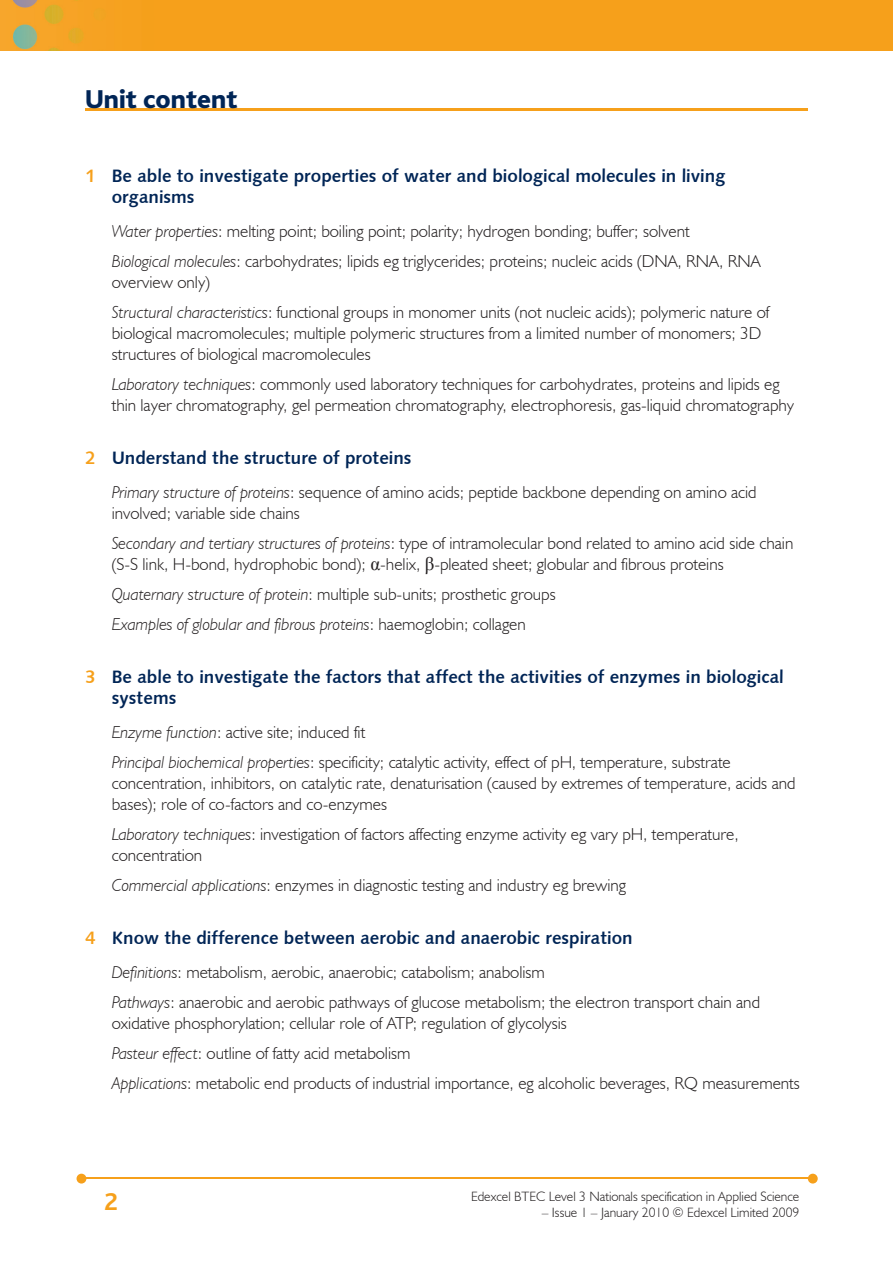
<style>
.page{position:relative;width:893px;height:1263px;background:#fff}
.page>*{position:absolute;margin:0;border:0;box-sizing:border-box;transform-origin:0 0}
.t1{font:800 27px "Bliss";color:#002556}
.t2{font:700 25.5px "Bliss";color:#f6a01b}
.t3{font:18px/21px "Humanist 531 BT Bold A";color:#002556}
.t4{font:300 17.25px/30px "Humanist 521 BT";color:#231f20}
.t5{font:italic 300 17.25px/30px "Humanist 521 BT";color:#231f20}
.t6{font:300 13.5px "Humanist 521 BT";color:#231f20}
.s1{color:#f6a01b}
.s2{font-style:italic}
.s3{font-family:"Times New Roman";font-weight:400;font-size:18.75px}
.s4{font-style:normal}
</style>
<div class="page">
<img style="left:0;top:0;width:893px;height:51px">
<hr style="left:82px;top:1178px;width:728px;height:1px;background:#f6a01b">
<svg style="left:808px;top:1174px;width:10px;height:9px"></svg>
<svg style="left:77px;top:1174px;width:9px;height:9px"></svg>
<hr style="left:85px;top:108px;width:723px;height:2px;background:#f6a01b">
<h1 class="t1" style="left:85px;top:85px;width:154px">Unit content</h1>
<p class="t3" style="left:112px;top:165px;width:615px;text-indent:-27px"><span class="s1">1</span> Be able to investigate properties of water and biological molecules in living organisms</p>
<p class="t4" style="left:112px;top:216px;width:650px"><span class="s2">Water properties</span>: melting point; boiling point; polarity; hydrogen bonding; buffer; solvent<br><span class="s2">Biological molecules</span>: carbohydrates; lipids eg triglycerides; proteins; nucleic acids (DNA, RNA, RNA</p>
<p class="t4" style="left:112px;top:267px;width:659px">overview only)<br><span class="s2">Structural characteristics</span>: functional groups in monomer units (not nucleic acids); polymeric nature of</p>
<p class="t4" style="left:112px;top:322px;width:651px;line-height:21px">biological macromolecules; multiple polymeric structures from a limited number of monomers; 3D structures of biological macromolecules</p>
<p class="t4" style="left:112px;top:373px;width:684px;line-height:21px"><span class="s2">Laboratory techniques</span>: commonly used laboratory techniques for carbohydrates, proteins and lipids eg thin layer chromatography, gel permeation chromatography, electrophoresis, gas-liquid chromatography</p>
<p class="t3" style="left:85px;top:447px;width:328px"><span class="s1">2</span> Understand the structure of proteins</p>
<p class="t4" style="left:112px;top:481px;width:646px;line-height:21px"><span class="s2">Primary structure of proteins</span>: sequence of amino acids; peptide backbone depending on amino acid involved; variable side chains</p>
<p class="t4" style="left:112px;top:532px;width:683px;line-height:21px"><span class="s2">Secondary and tertiary structures of proteins</span>: type of intramolecular bond related to amino acid side chain (S-S link, H-bond, hydrophobic bond); <span class="s3">α</span>-helix, <span class="s3">β</span>-pleated sheet; globular and fibrous proteins</p>
<p class="t5" style="left:112px;top:579px;width:445px">Quaternary structure of protein<span class="s4">: multiple sub-units; prosthetic groups<br></span>Examples of globular and fibrous proteins<span class="s4">: haemoglobin; collagen</span></p>
<p class="t3" style="left:112px;top:666px;width:673px;text-indent:-27px"><span class="s1">3</span> Be able to investigate the factors that affect the activities of enzymes in biological systems</p>
<p class="t4" style="left:112px;top:717px;width:620px"><span class="s2">Enzyme function</span>: active site; induced fit<br><span class="s2">Principal biochemical properties</span>: specificity; catalytic activity, effect of pH, temperature, substrate</p>
<p class="t4" style="left:112px;top:772px;width:685px;line-height:21px">concentration, inhibitors, on catalytic rate, denaturisation (caused by extremes of temperature, acids and bases); role of co-factors and co-enzymes</p>
<p class="t4" style="left:112px;top:823px;width:628px;line-height:21px"><span class="s2">Laboratory techniques</span>: investigation of factors affecting enzyme activity eg vary pH, temperature, concentration</p>
<p class="t4" style="left:112px;top:870px;width:516px"><span class="s2">Commercial applications</span>: enzymes in diagnostic testing and industry eg brewing</p>
<p class="t3" style="left:85px;top:927px;width:549px"><span class="s1">4</span> Know the difference between aerobic and anaerobic respiration</p>
<p class="t4" style="left:112px;top:957px;width:650px"><span class="s2">Definitions</span>: metabolism, aerobic, anaerobic; catabolism; anabolism<br><span class="s2">Pathways</span>: anaerobic and aerobic pathways of glucose metabolism; the electron transport chain and</p>
<p class="t4" style="left:112px;top:1008px;width:689px">oxidative phosphorylation; cellular role of ATP; regulation of glycolysis<br><span class="s2">Pasteur effect</span>: outline of fatty acid metabolism<br><span class="s2">Applications</span>: metabolic end products of industrial importance, eg alcoholic beverages, RQ measurements</p>
<h2 class="t2" style="left:104px;top:1189px;width:15px">2</h2>
<p class="t6" style="left:471px;top:1188px;width:330px">Edexcel BTEC Level 3 Nationals specification in Applied Science</p>
<p class="t6" style="left:542px;top:1204px;width:259px">– Issue 1 – January 2010 © Edexcel Limited 2009</p>
</div>
